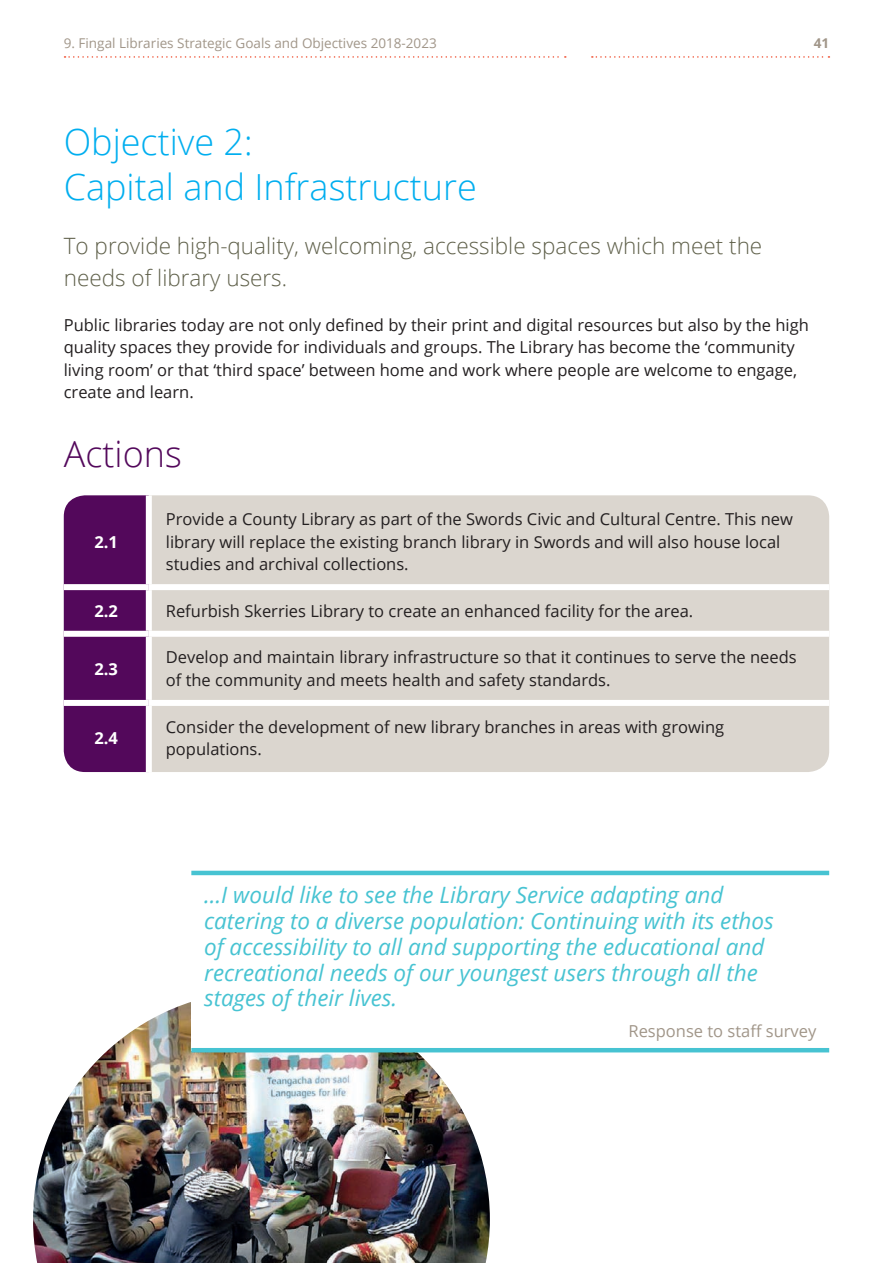
<style>
.page{position:relative;width:893px;height:1263px;background:#fff}
.page>*{position:absolute;margin:0;border:0;box-sizing:border-box;transform-origin:0 0}
.Objective_Heading{font:300 36px/45px "Open Sans";color:#00aeef}
.Objective_Heading-2{font:300 36px "Open Sans";color:#53085b}
.t1{font:italic 22.5px/25.8px "Open Sans";color:#47c3d2}
.Objective_Subheading{font:300 22.5px/31.5px "Open Sans";color:#60614b}
.t2{font:16.5px/22.5px "Open Sans";color:#231f20}
.t3{font:16.5px "Open Sans";color:#a19689}
.t4{font:700 16.5px "Open Sans";color:#fff}
.t5{font:13.5px "Open Sans";color:#a19689}
.t6{font:700 13.5px "Open Sans";color:#a19689}
</style>
<div class="page">
<svg style="left:65px;top:56px;width:501px;height:2px"></svg>
<svg style="left:592px;top:56px;width:237px;height:2px"></svg>
<img style="left:33px;top:1002px;width:457px;height:261px">
<div style="left:191px;top:873px;width:638px;height:177px;background:#fff"></div>
<hr style="left:191px;top:871px;width:638px;height:4px;background:#47c3d2">
<hr style="left:191px;top:1048px;width:638px;height:4px;background:#47c3d2">
<div style="left:64px;top:495px;width:82px;height:277px;background:#53085b"></div>
<div style="left:152px;top:495px;width:677px;height:277px;background:#dbd6cf"></div>
<div style="left:64px;top:584px;width:85px;height:6px;background:#fff"></div>
<div style="left:149px;top:584px;width:680px;height:6px;background:#fff"></div>
<div style="left:64px;top:631px;width:85px;height:6px;background:#fff"></div>
<div style="left:149px;top:631px;width:680px;height:6px;background:#fff"></div>
<div style="left:64px;top:700px;width:85px;height:6px;background:#fff"></div>
<div style="left:149px;top:700px;width:680px;height:6px;background:#fff"></div>
<p class="t5" style="left:64px;top:34px;width:374px">9. Fingal Libraries Strategic Goals and Objectives 2018-2023</p>
<p class="t6" style="left:814px;top:33px;width:17px">41</p>
<p class="Objective_Heading" style="left:64px;top:119px;width:415px">Objective 2:<br>Capital and Infrastructure</p>
<p class="Objective_Subheading" style="left:64px;top:230px;width:700px">To provide high-quality, welcoming, accessible spaces which meet the needs of library users.</p>
<p class="t2" style="left:64px;top:313px;width:747px">Public libraries today are not only defined by their print and digital resources but also by the high quality spaces they provide for individuals and groups. The Library has become the ‘community living room’ or that ‘third space’ between home and work where people are welcome to engage, create and learn.</p>
<p class="Objective_Heading-2" style="left:64px;top:429px;width:120px">Actions</p>
<p class="t4" style="left:95px;top:530px;width:25px">2.1</p>
<p class="t2" style="left:166px;top:507px;width:629px">Provide a County Library as part of the Swords Civic and Cultural Centre. This new library will replace the existing branch library in Swords and will also house local studies and archival collections.</p>
<p class="t4" style="left:95px;top:599px;width:25px">2.2</p>
<p class="t2" style="left:166px;top:599px;width:529px">Refurbish Skerries Library to create an enhanced facility for the area.</p>
<p class="t4" style="left:95px;top:657px;width:25px">2.3</p>
<p class="t2" style="left:166px;top:646px;width:632px">Develop and maintain library infrastructure so that it continues to serve the needs of the community and meets health and safety standards.</p>
<p class="t4" style="left:95px;top:726px;width:25px">2.4</p>
<p class="t2" style="left:166px;top:715px;width:560px">Consider the development of new library branches in areas with growing populations.</p>
<p class="t1" style="left:204px;top:881px;width:571px">…I would like to see the Library Service adapting and catering to a diverse population: Continuing with its ethos of accessibility to all and supporting the educational and recreational needs of our youngest users through all the stages of their lives.</p>
<p class="t3" style="left:628px;top:1020px;width:189px">Response to staff survey</p>
</div>
